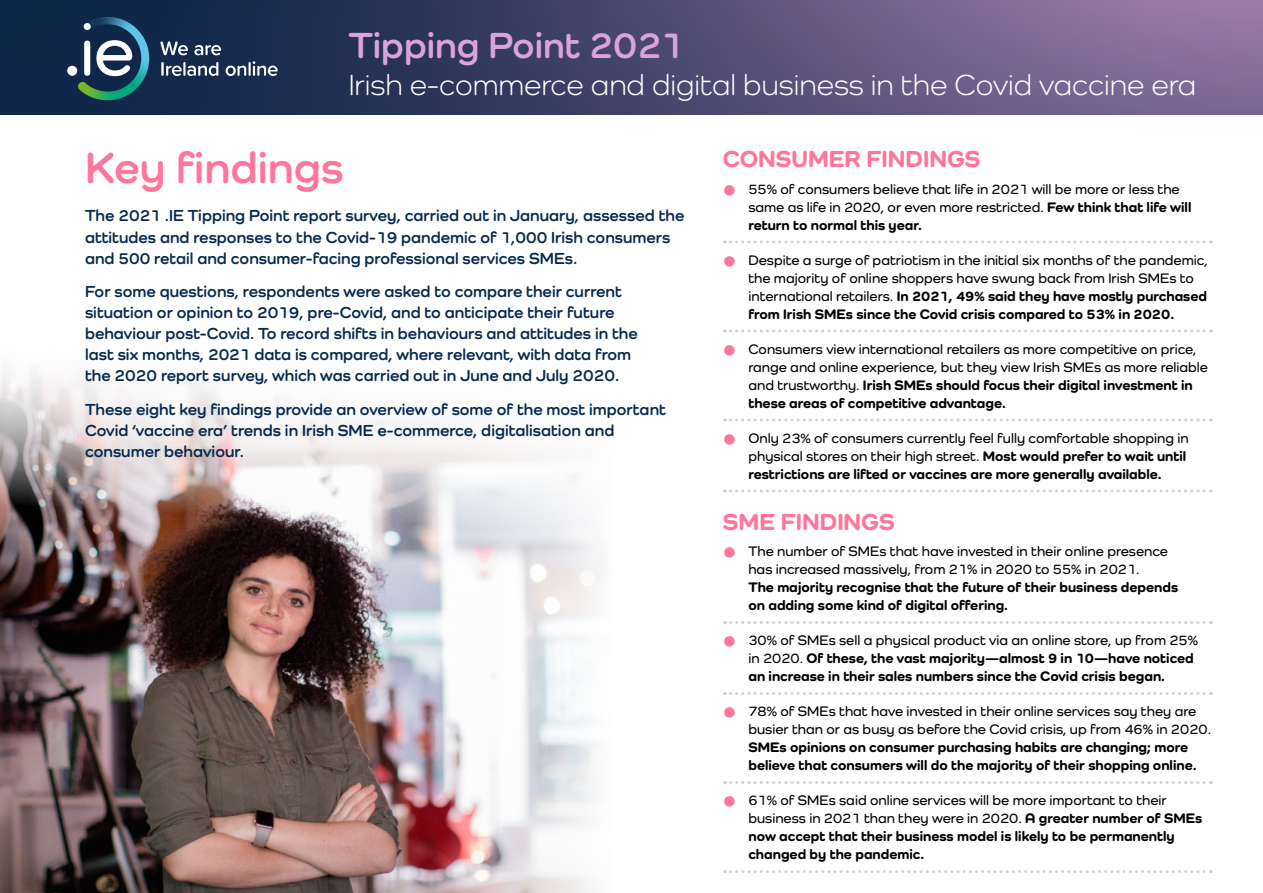
<style>
.page{position:relative;width:1263px;height:893px;background:#fff}
.page>*{position:absolute;margin:0;border:0;box-sizing:border-box;transform-origin:0 0}
.t1{font:700 45px "Como";color:#ff769b}
.t2{font:700 37.5px "Como";color:#dba3da}
.t3{font:30px "Como";color:#fff}
.t4{font:800 24px "Como";color:#ff769b}
.t5{font:700 16.5px/21px "Como";color:#072950}
.t6{font:600 14.25px/18px "Como";color:#000}
.t7{font:800 14.25px/18px "Como";color:#000}
.s1{color:#ff769b}
.s2{font-weight:800}
.s3{font-weight:600}
</style>
<div class="page">
<img style="left:0;top:537px;width:417px;height:356px">
<svg style="left:724px;top:240px;width:487px;height:3px"></svg>
<svg style="left:724px;top:329px;width:487px;height:3px"></svg>
<svg style="left:724px;top:418px;width:487px;height:3px"></svg>
<svg style="left:724px;top:489px;width:487px;height:3px"></svg>
<svg style="left:724px;top:621px;width:487px;height:3px"></svg>
<svg style="left:724px;top:692px;width:487px;height:3px"></svg>
<svg style="left:724px;top:781px;width:487px;height:3px"></svg>
<svg style="left:724px;top:870px;width:487px;height:3px"></svg>
<svg style="left:417px;top:537px;width:184px;height:356px"></svg>
<svg style="left:0;top:371px;width:583px;height:166px"></svg>
<svg style="left:0;top:0;width:1263px;height:115px;background:#4c4971"></svg>
<svg style="left:160px;top:41px;width:28px;height:14px"></svg>
<svg style="left:194px;top:45px;width:27px;height:10px"></svg>
<hr style="left:161px;top:62px;width:3px;height:14px;background:#fff">
<svg style="left:166px;top:62px;width:52px;height:14px"></svg>
<svg style="left:226px;top:61px;width:52px;height:15px"></svg>
<div style="left:67px;top:66px;width:10px;height:10px;background:#fff;border-radius:50%"></div>
<svg style="left:77px;top:17px;width:72px;height:83px;background:#3c6375"></svg>
<div style="left:84px;top:23px;width:7px;height:7px;background:#fff;border-radius:50%"></div>
<h2 class="t2" style="left:349px;top:22px;width:337px">Tipping Point 2021</h2>
<h3 class="t3" style="left:349px;top:67px;width:849px">Irish e-commerce and digital business in the Covid vaccine era</h3>
<h1 class="t1" style="left:85px;top:141px;width:260px">Key findings</h1>
<p class="t5" style="left:85px;top:205px;width:601px">The 2021 .IE Tipping Point report survey, carried out in January, assessed the attitudes and responses to the Covid-19 pandemic of 1,000 Irish consumers and 500 retail and consumer-facing professional services SMEs.</p>
<p class="t5" style="left:85px;top:281px;width:554px">For some questions, respondents were asked to compare their current situation or opinion to 2019, pre-Covid, and to anticipate their future behaviour post-Covid. To record shifts in behaviours and attitudes in the last six months, 2021 data is compared, where relevant, with data from the 2020 report survey, which was carried out in June and July 2020.</p>
<p class="t5" style="left:85px;top:399px;width:582px">These eight key findings provide an overview of some of the most important<br>Covid ‘vaccine era’ trends in Irish SME e-commerce, digitalisation and consumer behaviour.</p>
<h3 class="t4" style="left:723px;top:144px;width:259px">CONSUMER FINDINGS</h3>
<p class="t6" style="left:748px;top:180px;width:445px;text-indent:-26px"><span class="s1">●</span> 55% of consumers believe that life in 2021 will be more or less the same as life in 2020, or even more restricted. <span class="s2">Few think that life will return to normal this year.</span></p>
<p class="t6" style="left:748px;top:251px;width:461px;text-indent:-26px"><span class="s1">●</span> Despite a surge of patriotism in the initial six months of the pandemic, the majority of online shoppers have swung back from Irish SMEs to international retailers. <span class="s2">In 2021, 49% said they have mostly purchased from Irish SMEs since the Covid crisis compared to 53% in 2020.</span></p>
<p class="t6" style="left:748px;top:340px;width:461px;text-indent:-26px"><span class="s1">●</span> Consumers view international retailers as more competitive on price, range and online experience, but they view Irish SMEs as more reliable and trustworthy. <span class="s2">Irish SMEs should focus their digital investment in these areas of competitive advantage.</span></p>
<p class="t6" style="left:748px;top:429px;width:442px;text-indent:-26px"><span class="s1">●</span> Only 23% of consumers currently feel fully comfortable shopping in physical stores on their high street. <span class="s2">Most would prefer to wait until restrictions are lifted or vaccines are more generally available.</span></p>
<h3 class="t4" style="left:723px;top:507px;width:173px">SME FINDINGS</h3>
<p class="t6" style="left:723px;top:542px;width:447px;text-align:center"><span class="s1">●</span> The number of SMEs that have invested in their online presence has increased massively, from 21% in 2020 to 55% in 2021.</p>
<p class="t7" style="left:748px;top:578px;width:431px">The majority recognise that the future of their business depends on adding some kind of digital offering.</p>
<p class="t7" style="left:748px;top:631px;width:451px;text-indent:-26px"><span class="s1">●</span> <span class="s3">30% of SMEs sell a physical product via an online store, up from 25% in 2020.</span> Of these, the vast majority—almost 9 in 10—have noticed an increase in their sales numbers since the Covid crisis began.</p>
<p class="t6" style="left:748px;top:702px;width:464px;text-indent:-26px"><span class="s1">●</span> 78% of SMEs that have invested in their online services say they are busier than or as busy as before the Covid crisis, up from 46% in 2020.</p>
<p class="t7" style="left:748px;top:738px;width:450px">SMEs opinions on consumer purchasing habits are changing; more believe that consumers will do the majority of their shopping online.</p>
<p class="t7" style="left:748px;top:791px;width:455px;text-indent:-26px"><span class="s1">●</span> <span class="s3">61% of SMEs said online services will be more important to their business in 2021 than they were in 2020.</span> A greater number of SMEs now accept that their business model is likely to be permanently changed by the pandemic.</p>
</div>
